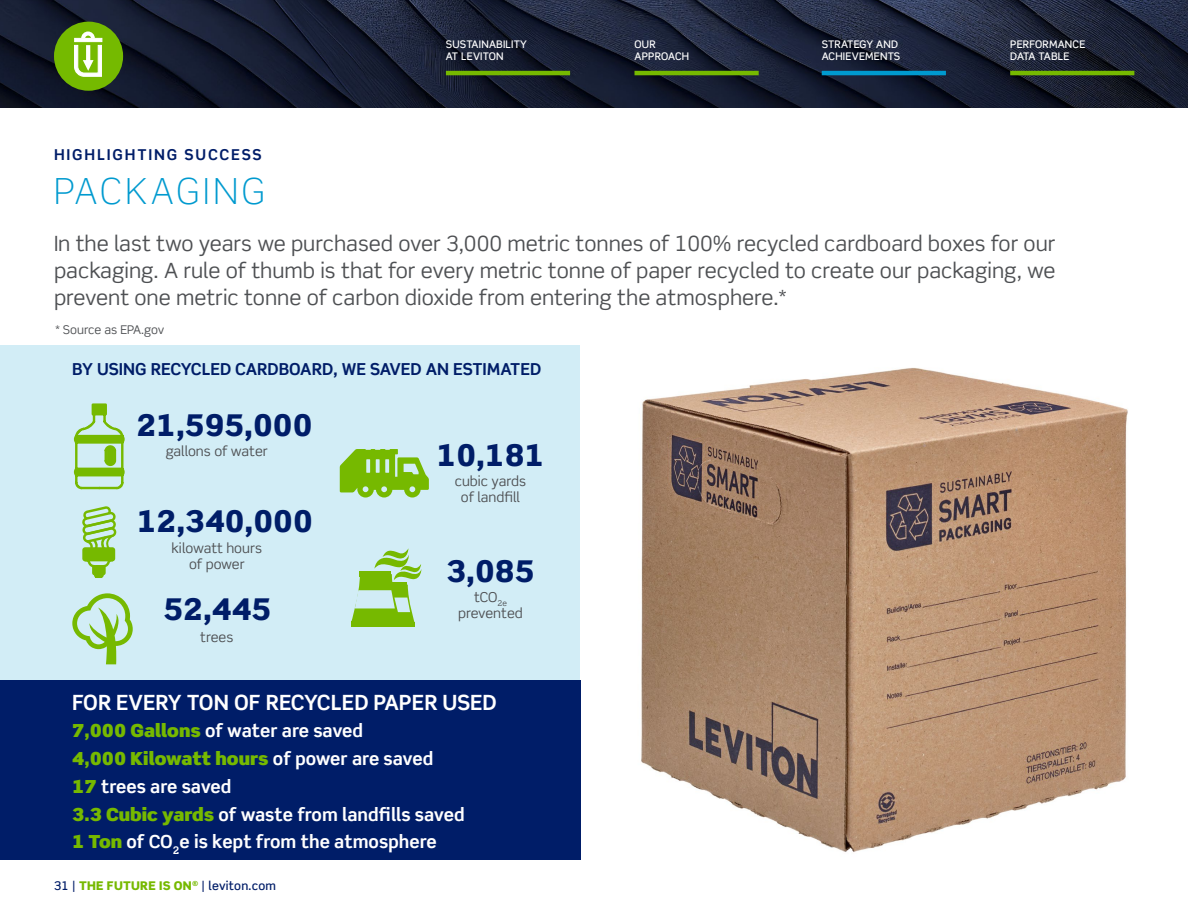
<style>
.page{position:relative;width:1188px;height:918px;background:#fff}
.page>*{position:absolute;margin:0;border:0;box-sizing:border-box;transform-origin:0 0}
.t1{font:300 36px "Scene Std";letter-spacing:.1em;color:#009acf}
.t2{font:900 30px "Scene Std";color:#001d68}
.t3{font:21px/27px "Scene Std";color:#4e5053;text-align:justify}
.t4{font:700 21px "Scene Std";color:#fff}
.t5{font:700 18px/27.8px "Scene Std";color:#fff}
.t6{font:700 16.5px "Scene Std";color:#001d68}
.t7{font:700 15px "Scene Std";letter-spacing:.12em;color:#001d68}
.t8{font:13.65px/16.4px "Scene Std";color:#4e5053;text-align:center}
.t9{font:500 12px "Scene Std";letter-spacing:.02em;color:#001d68}
.t10{font:12px "Scene Std";color:#4e5053}
.t11{font:500 10.5px/12.6px "Scene Std";letter-spacing:.02em;color:#fff}
.s1{font-weight:900;color:#76b900}
</style>
<div class="page">
<img style="left:0;top:0;width:1188px;height:108px">
<img style="left:641px;top:367px;width:487px;height:485px">
<hr style="left:446px;top:71px;width:124px;height:4px;background:#76b900">
<hr style="left:634px;top:71px;width:125px;height:4px;background:#76b900">
<hr style="left:822px;top:71px;width:124px;height:4px;background:#009acf">
<hr style="left:1010px;top:71px;width:124px;height:4px;background:#76b900">
<div style="left:0;top:346px;width:580px;height:334px;background:#d2edf6"></div>
<svg style="left:72px;top:593px;width:61px;height:71px"></svg>
<hr style="left:377px;top:623px;width:38px;height:4px;background:#76b900">
<div style="left:351px;top:622px;width:48px;height:5px;background:#76b900"></div>
<svg style="left:351px;top:548px;width:71px;height:75px"></svg>
<svg style="left:340px;top:449px;width:89px;height:49px"></svg>
<svg style="left:74px;top:403px;width:51px;height:87px"></svg>
<div style="left:75px;top:468px;width:49px;height:7px;background:#76b900"></div>
<div style="left:75px;top:435px;width:49px;height:7px;background:#76b900"></div>
<div style="left:107px;top:448px;width:8px;height:16px;background:#76b900"></div>
<svg style="left:82px;top:506px;width:35px;height:72px"></svg>
<div style="left:0;top:680px;width:580px;height:180px;background:#001d68"></div>
<div style="left:54px;top:22px;width:69px;height:69px;background:#75ba00;border-radius:50%"></div>
<svg style="left:74px;top:32px;width:28px;height:45px"></svg>
<p class="t7" style="left:54px;top:145px;width:209px">HIGHLIGHTING SUCCESS</p>
<h1 class="t1" style="left:54px;top:169px;width:213px">PACKAGING</h1>
<p class="t11" style="left:446px;top:38px;width:83px">SUSTAINABILITY<br>AT LEVITON</p>
<p class="t11" style="left:634px;top:38px;width:56px">OUR<br>APPROACH</p>
<p class="t11" style="left:822px;top:38px;width:80px">STRATEGY AND<br>ACHIEVEMENTS</p>
<p class="t11" style="left:1010px;top:38px;width:77px">PERFORMANCE<br>DATA TABLE</p>
<p class="t3" style="left:54px;top:230px;width:1003px">In the last two years we purchased over 3,000 metric tonnes of 100% recycled cardboard boxes for our packaging. A rule of thumb is that for every metric tonne of paper recycled to create our packaging, we prevent one metric tonne of carbon dioxide from entering the atmosphere.*</p>
<p class="t10" style="left:56px;top:323px;width:110px">* Source as EPA.gov</p>
<p class="t6" style="left:72px;top:359px;width:470px">BY USING RECYCLED CARDBOARD, WE SAVED AN ESTIMATED</p>
<h2 class="t2" style="left:136px;top:406px;width:177px">21,595,000</h2>
<p class="t8" style="left:166px;top:443px;width:104px">gallons of water</p>
<p class="t8" style="left:455px;top:473px;width:73px">cubic yards of landfill</p>
<h2 class="t2" style="left:437px;top:436px;width:109px">10,181</h2>
<h2 class="t2" style="left:137px;top:502px;width:177px">12,340,000</h2>
<p class="t8" style="left:172px;top:540px;width:92px">kilowatt hours of power</p>
<h2 class="t2" style="left:163px;top:589px;width:109px">52,445</h2>
<p class="t8" style="left:200px;top:629px;width:35px">trees</p>
<h2 class="t2" style="left:446px;top:551px;width:89px">3,085</h2>
<p class="t8" style="left:458px;top:588px;width:66px">tCO<sub>2e </sub>prevented</p>
<p class="t4" style="left:72px;top:689px;width:426px">FOR EVERY TON OF RECYCLED PAPER USED</p>
<p class="t5" style="left:72px;top:717px;width:394px"><span class="s1">7,000 Gallons</span> of water are saved<br><span class="s1">4,000 Kilowatt hours</span> of power are saved<br><span class="s1">17</span> trees are saved<br><span class="s1">3.3 Cubic yards</span> of waste from landfills saved <span class="s1">1 Ton</span> of CO<sub>2</sub>e is kept from the atmosphere</p>
<p class="t9" style="left:54px;top:878px;width:224px">31 | <span class="s1">THE FUTURE IS ON</span><sup>®</sup> | leviton.com</p>
</div>
